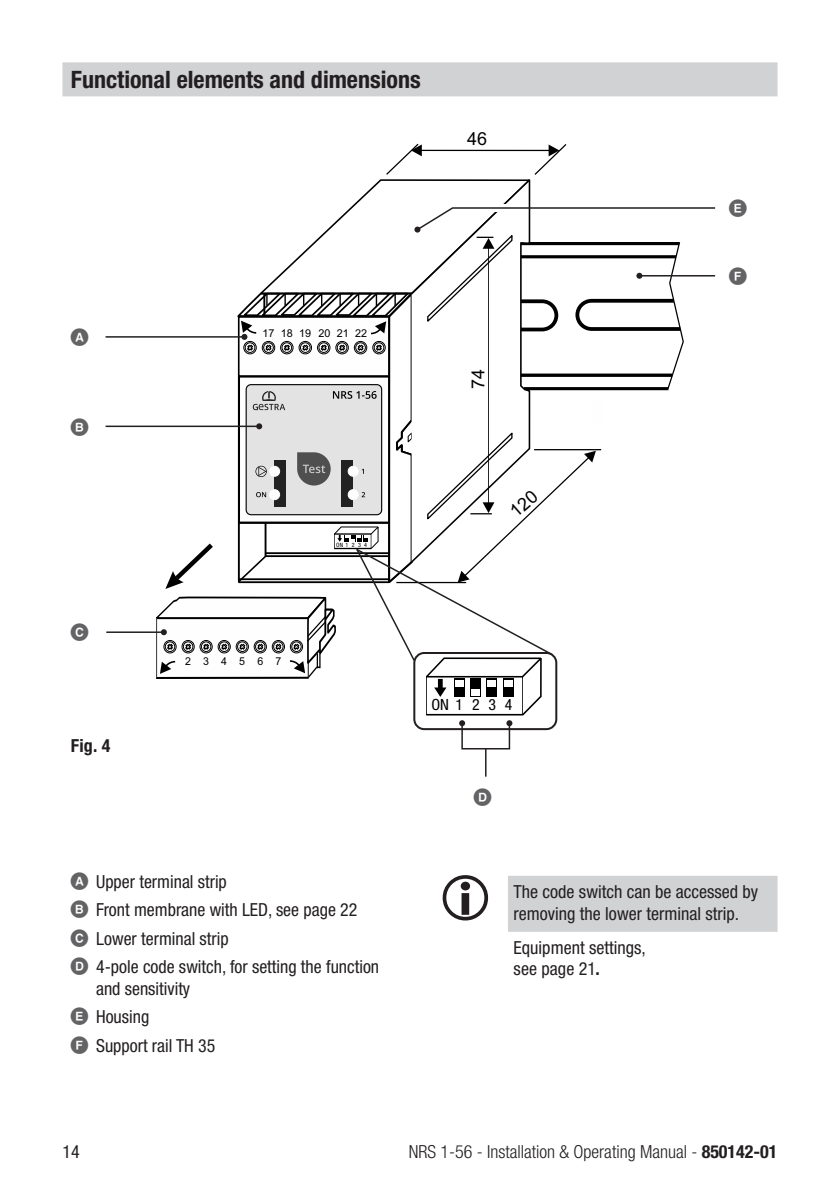
<style>
.page{position:relative;width:840px;height:1191px;background:#fff}
.page>*{position:absolute;margin:0;border:0;box-sizing:border-box;transform-origin:0 0}
.t1{font:700 condensed 24px "Helvetica Neue LT Pro";color:#231f20}
.t2{font:20px "KOL RUSO";color:#636366}
.t3{font:condensed 18px/28.4px "Helvetica Neue LT Pro";color:#231f20}
.t4{font:300 condensed 18px "Helvetica Neue LT Pro";color:#231f20}
.t5{font:700 condensed 18px "Helvetica Neue LT Pro";color:#231f20}
.t6{font:18px "Arial";color:#000}
.t7{font:condensed 15.4px "Helvetica Neue LT Pro";letter-spacing:.555em;color:#000}
.t8{font:10.8px "Arial";color:#000}
.t9{font:condensed 5.8px "Helvetica Neue LT Pro";letter-spacing:.555em;color:#000}
.s1{font-family:"KOL RUSO";font-stretch:normal;font-size:20px;color:#636366}
.s2{font-weight:700}
</style>
<div class="page">
<div style="left:62px;top:62px;width:715px;height:34px;background:#d1d2d4"></div>
<svg style="left:386px;top:143px;width:181px;height:32px"></svg>
<hr style="left:420px;top:150px;width:129px;height:1px;background:#000">
<svg style="left:411px;top:144px;width:10px;height:12px"></svg>
<svg style="left:548px;top:144px;width:11px;height:12px"></svg>
<hr style="left:105px;top:336px;width:139px;height:2px;background:#231f20">
<hr style="left:106px;top:631px;width:58px;height:2px;background:#231f20">
<div style="left:507px;top:875px;width:270px;height:56px;background:#d1d2d4"></div>
<svg style="left:442px;top:875px;width:46px;height:45px"></svg>
<div style="left:413px;top:652px;width:144px;height:78px;border:2px solid #231f20;border-radius:10px"></div>
<div style="left:461px;top:722px;width:49px;height:27px;border:2px solid #231f20"></div>
<hr style="left:484px;top:748px;width:2px;height:28px;background:#231f20">
<hr style="left:105px;top:425px;width:154px;height:2px;background:#231f20">
<svg style="left:153px;top:179px;width:563px;height:547px"></svg>
<h1 class="t1" style="left:71px;top:65px;width:351px">Functional elements and dimensions</h1>
<p class="t6" style="left:467px;top:128px;width:22px">46</p>
<p class="t2" style="left:71px;top:328px;width:20px">A</p>
<p class="t2" style="left:71px;top:418px;width:20px">B</p>
<p class="t8" style="left:262px;top:327px;width:106px">17 18 19 20 21 22</p>
<p class="t6" style="left:467px;top:389px;width:22px;rotate:-90deg">74</p>
<p class="t2" style="left:729px;top:199px;width:20px">E</p>
<p class="t2" style="left:729px;top:267px;width:20px">F</p>
<p class="t2" style="left:71px;top:623px;width:20px">C</p>
<p class="t5" style="left:71px;top:734px;width:41px">Fig. 4</p>
<p class="t8" style="left:185px;top:654px;width:98px">234567</p>
<p class="t9" style="left:336px;top:541px;width:32px">ON1234</p>
<p class="t3" style="left:71px;top:867px;width:310px"><span class="s1">A</span> Upper terminal strip<br><span class="s1">B</span> Front membrane with LED, see page 22<br><span class="s1">C</span> Lower terminal strip<br><span class="s1">D</span> 4-pole code switch, for setting the function</p>
<p class="t3" style="left:71px;top:974px;width:146px;text-indent:25px">and sensitivity<br><span class="s1">E</span> Housing<br><span class="s1">F</span> Support rail TH 35</p>
<p class="t7" style="left:431px;top:696px;width:82px">ON1234</p>
<p class="t2" style="left:473px;top:788px;width:20px">D</p>
<p class="t3" style="left:513px;top:880px;width:246px;line-height:22.4px">The code switch can be accessed by removing the lower terminal strip.</p>
<p class="t3" style="left:513px;top:936px;width:133px;line-height:21.6px">Equipment settings, see page 21<span class="s2">.</span></p>
<p class="t3" style="left:62px;top:1137px;width:19px">14</p>
<p class="t4" style="left:408px;top:1141px;width:370px">NRS 1-56 - Installation &amp; Operating Manual - <span class="s2">850142-01</span></p>
</div>
